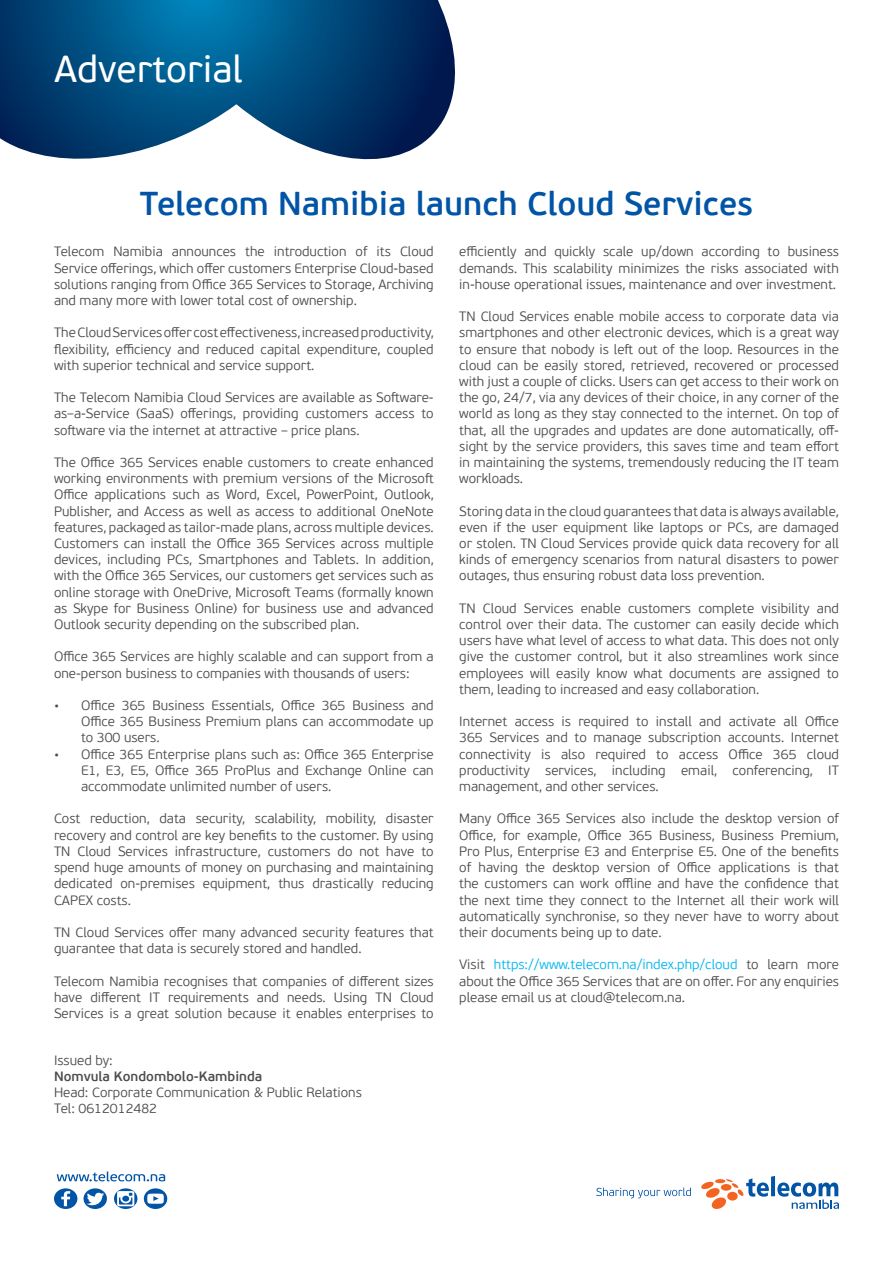
<style>
.page{position:relative;width:893px;height:1263px;background:#fff}
.page>*{position:absolute;margin:0;border:0;box-sizing:border-box;transform-origin:0 0}
.t1{font:37.5px "PF Beau Sans Pro";color:#fff}
.t2{font:600 33px "PF Beau Sans Pro";color:#0154a6}
.t3{font:300 13.5px/16.2px "PF Beau Sans Pro";color:#4b4c4d;text-align:justify}
.t4{font:600 13.5px "PF Beau Sans Pro";color:#4b4c4d}
.s1{color:#00b6f0}
</style>
<div class="page">
<svg style="left:701px;top:1176px;width:138px;height:33px"></svg>
<svg style="left:596px;top:1187px;width:95px;height:11px"></svg>
<svg style="left:57px;top:1171px;width:108px;height:10px"></svg>
<svg style="left:144px;top:1188px;width:23px;height:21px"></svg>
<svg style="left:114px;top:1188px;width:23px;height:21px"></svg>
<svg style="left:84px;top:1188px;width:23px;height:21px"></svg>
<svg style="left:54px;top:1188px;width:23px;height:21px"></svg>
<svg style="left:0;top:0;width:456px;height:160px;background:#1b5987"></svg>
<p class="t1" style="left:54px;top:48px;width:190px">Advertorial</p>
<p class="t2" style="left:140px;top:184px;width:615px">Telecom Namibia launch Cloud Services</p>
<p class="t3" style="left:459px;top:244px;width:381px">efficiently and quickly scale up/down according to business demands. This scalability minimizes the risks associated with in-house operational issues, maintenance and over investment.</p>
<p class="t3" style="left:459px;top:309px;width:381px">TN Cloud Services enable mobile access to corporate data via smartphones and other electronic devices, which is a great way to ensure that nobody is left out of the loop. Resources in the cloud can be easily stored, retrieved, recovered or processed with just a couple of clicks. Users can get access to their work on the go, 24/7, via any devices of their choice, in any corner of the world as long as they stay connected to the internet. On top of that, all the upgrades and updates are done automatically, off&shy;sight by the service providers, this saves time and team effort in maintaining the systems, tremendously reducing the IT team workloads.</p>
<p class="t3" style="left:459px;top:503px;width:381px">Storing data in the cloud guarantees that data is always available, even if the user equipment like laptops or PCs, are damaged or stolen. TN Cloud Services provide quick data recovery for all kinds of emergency scenarios from natural disasters to power outages, thus ensuring robust data loss prevention.</p>
<p class="t3" style="left:459px;top:600px;width:381px">TN Cloud Services enable customers complete visibility and control over their data. The customer can easily decide which users have what level of access to what data. This does not only give the customer control, but it also streamlines work since employees will easily know what documents are assigned to them, leading to increased and easy collaboration.</p>
<p class="t3" style="left:459px;top:714px;width:381px">Internet access is required to install and activate all Office 365 Services and to manage subscription accounts. Internet connectivity is also required to access Office 365 cloud productivity services, including email, conferencing, IT management, and other services.</p>
<p class="t3" style="left:459px;top:811px;width:381px">Many Office 365 Services also include the desktop version of Office, for example, Office 365 Business, Business Premium, Pro Plus, Enterprise E3 and Enterprise E5. One of the benefits of having the desktop version of Office applications is that the customers can work offline and have the confidence that the next time they connect to the Internet all their work will automatically synchronise, so they never have to worry about their documents being up to date.</p>
<p class="t3" style="left:459px;top:957px;width:381px">Visit <span class="s1">https://www.telecom.na/index.php/cloud</span> to learn more about the Office 365 Services that are on offer. For any enquiries please email us at cloud@telecom.na.</p>
<p class="t3" style="left:54px;top:244px;width:381px">Telecom Namibia announces the introduction of its Cloud Service offerings, which offer customers Enterprise Cloud-based solutions ranging from Office 365 Services to Storage, Archiving and many more with lower total cost of ownership.</p>
<p class="t3" style="left:54px;top:325px;width:381px">The Cloud Services offer cost effectiveness, increased productivity, flexibility, efficiency and reduced capital expenditure, coupled with superior technical and service support.</p>
<p class="t3" style="left:54px;top:390px;width:381px">The Telecom Namibia Cloud Services are available as Software&shy;as–a-Service (SaaS) offerings, providing customers access to software via the internet at attractive – price plans.</p>
<p class="t3" style="left:54px;top:454px;width:381px">The Office 365 Services enable customers to create enhanced working environments with premium versions of the Microsoft Office applications such as Word, Excel, PowerPoint, Outlook, Publisher, and Access as well as access to additional OneNote features, packaged as tailor-made plans, across multiple devices.<br>Customers can install the Office 365 Services across multiple devices, including PCs, Smartphones and Tablets. In addition, with the Office 365 Services, our customers get services such as online storage with OneDrive, Microsoft Teams (formally known as Skype for Business Online) for business use and advanced Outlook security depending on the subscribed plan.</p>
<p class="t3" style="left:54px;top:649px;width:381px">Office 365 Services are highly scalable and can support from a one-person business to companies with thousands of users:</p>
<p class="t3" style="left:81px;top:697px;width:354px;text-indent:-27px">• Office 365 Business Essentials, Office 365 Business and Office 365 Business Premium plans can accommodate up to 300 users.</p>
<p class="t3" style="left:81px;top:746px;width:354px;text-indent:-27px">• Office 365 Enterprise plans such as: Office 365 Enterprise E1, E3, E5, Office 365 ProPlus and Exchange Online can accommodate unlimited number of users.</p>
<p class="t3" style="left:54px;top:811px;width:381px">Cost reduction, data security, scalability, mobility, disaster recovery and control are key benefits to the customer. By using TN Cloud Services infrastructure, customers do not have to spend huge amounts of money on purchasing and maintaining dedicated on-premises equipment, thus drastically reducing CAPEX costs.</p>
<p class="t3" style="left:54px;top:924px;width:381px">TN Cloud Services offer many advanced security features that guarantee that data is securely stored and handled.</p>
<p class="t3" style="left:54px;top:973px;width:381px">Telecom Namibia recognises that companies of different sizes have different IT requirements and needs. Using TN Cloud Services is a great solution because it enables enterprises to</p>
<p class="t3" style="left:54px;top:1052px;width:60px">Issued by:</p>
<p class="t4" style="left:54px;top:1068px;width:210px">Nomvula Kondombolo-Kambinda</p>
<p class="t3" style="left:54px;top:1085px;width:309px">Head: Corporate Communication &amp; Public Relations</p>
<p class="t3" style="left:54px;top:1101px;width:105px">Tel: 0612012482</p>
</div>
